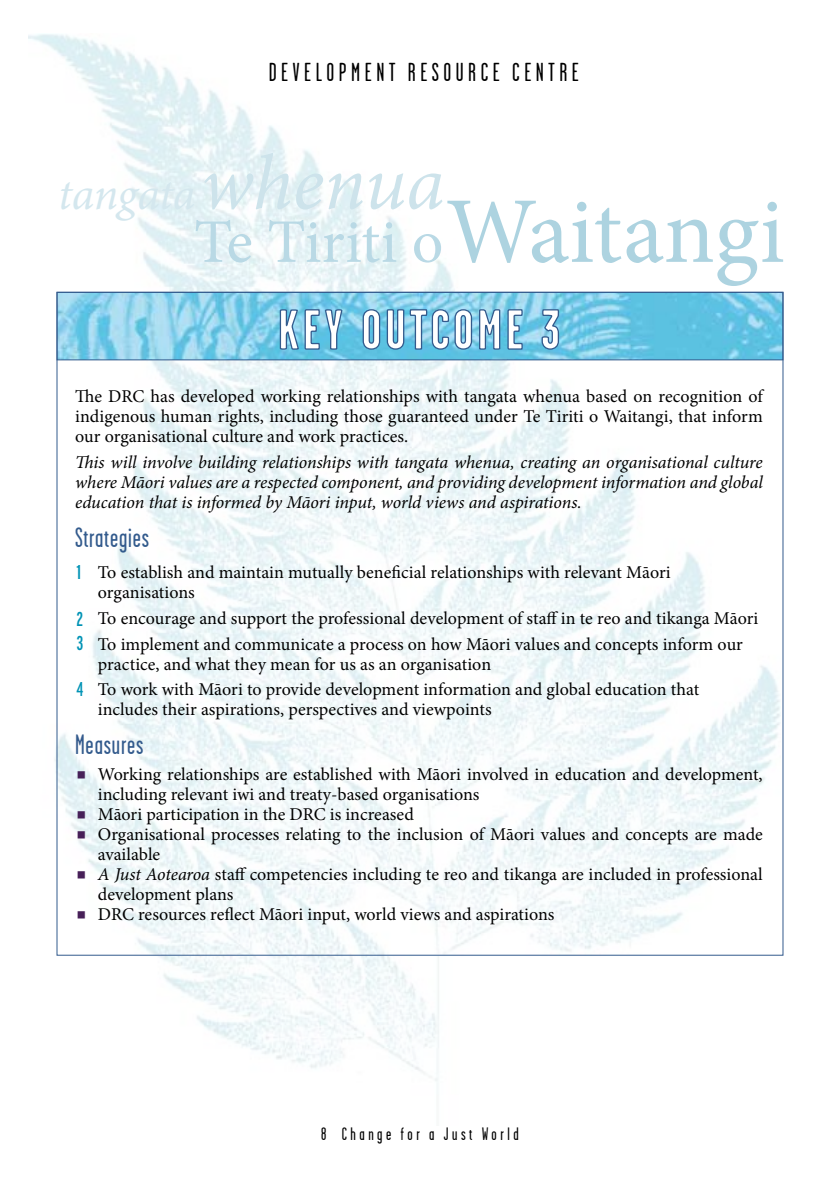
<style>
.page{position:relative;width:840px;height:1191px;background:#fff}
.page>*{position:absolute;margin:0;border:0;box-sizing:border-box;transform-origin:0 0}
.t1{font:62px "Minion Pro";letter-spacing:-.005em;color:#b9d9e5}
.t2{font:italic 46px "Minion Pro";letter-spacing:-.01em;color:#d4e7ee}
.t3{font:28px "Garage Gothic";letter-spacing:.03em;color:#335b8d}
.t4{font:26px "Garage Gothic";letter-spacing:.175em;color:#000}
.t5{font:extra-condensed 20px/24px "Interstate";color:#0093b5}
.t6{font:18px/20px "Minion Pro";color:#000}
.t7{font:italic 18px/20px "Minion Pro";letter-spacing:-.005em;color:#000;text-align:justify}
.t8{font:18px "Garage Gothic";letter-spacing:.2em;color:#000}
.s1{font-size:78px;color:#cde3eb}
.s2{font-size:94px;color:#add3e0}
.s3{font-style:italic}
</style>
<div class="page">
<img style="left:28px;top:34px;width:752px;height:1047px">
<img style="left:59px;top:294px;width:721px;height:64px">
<div style="left:57px;top:292px;width:725px;height:68px;border:1px solid #335b8d"></div>
<svg style="left:540px;top:308px;width:19px;height:42px"></svg>
<svg style="left:279px;top:308px;width:244px;height:43px"></svg>
<svg style="left:78px;top:771px;width:7px;height:7px"></svg>
<svg style="left:78px;top:811px;width:7px;height:7px"></svg>
<svg style="left:78px;top:831px;width:7px;height:7px"></svg>
<svg style="left:78px;top:871px;width:7px;height:7px"></svg>
<svg style="left:78px;top:911px;width:7px;height:7px"></svg>
<h3 class="t4" style="left:268px;top:58px;width:311px">DEVELOPMENT RESOURCE CENTRE</h3>
<h2 class="t2" style="left:58px;top:162px;width:387px">tangata<span class="s1">whenua</span></h2>
<h1 class="t1" style="left:194px;top:200px;width:591px">Te Tiriti o<span class="s2">Waitangi</span></h1>
<p class="t6" style="left:75px;top:386px;width:688px;text-align:justify">The DRC has developed working relationships with tangata whenua based on recognition of indigenous human rights, including those guaranteed under Te Tiriti o Waitangi, that inform our organisational culture and work practices.</p>
<p class="t7" style="left:75px;top:452px;width:688px">This will involve building relationships with tangata whenua, creating an organisational culture where Māori values are a respected component, and providing development information and global education that is informed by Māori input, world views and aspirations.</p>
<h3 class="t3" style="left:75px;top:523px;width:75px">Strategies</h3>
<p class="t6" style="left:98px;top:562px;width:574px">To establish and maintain mutually beneficial relationships with relevant Māori organisations</p>
<p class="t6" style="left:98px;top:605px;width:661px;line-height:25.6px">To encourage and support the professional development of staff in te reo and tikanga Māori<br>To implement and communicate a process on how Māori values and concepts inform our</p>
<p class="t6" style="left:98px;top:651px;width:602px;line-height:25.6px">practice, and what they mean for us as an organisation<br>To work with Māori to provide development information and global education that</p>
<p class="t6" style="left:98px;top:699px;width:395px">includes their aspirations, perspectives and viewpoints</p>
<h3 class="t3" style="left:75px;top:730px;width:70px">Measures</h3>
<p class="t6" style="left:98px;top:764px;width:666px">Working relationships are established with Māori involved in education and development, including relevant iwi and treaty-based organisations<br>Māori participation in the DRC is increased<br>Organisational processes relating to the inclusion of Māori values and concepts are made available<br><span class="s3">A Just Aotearoa</span> staff competencies including te reo and tikanga are included in professional development plans<br>DRC resources reflect Māori input, world views and aspirations</p>
<p class="t5" style="left:76px;top:559px;width:6px">1</p>
<p class="t5" style="left:76px;top:606px;width:8px">2<br>3</p>
<p class="t5" style="left:76px;top:677px;width:8px">4</p>
<p class="t8" style="left:321px;top:1124px;width:199px">8 Change for a Just World</p>
</div>
